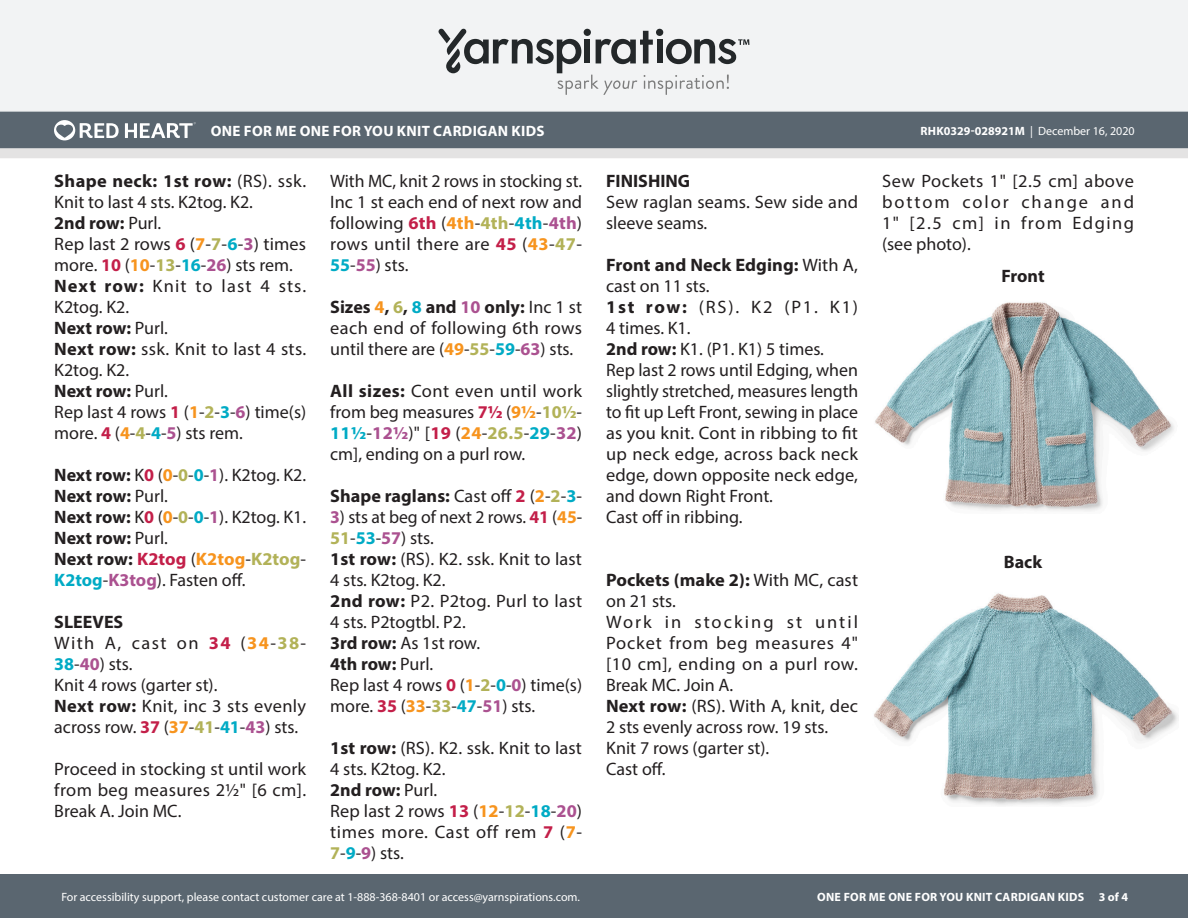
<style>
.page{position:relative;width:1188px;height:918px;background:#fff}
.page>*{position:absolute;margin:0;border:0;box-sizing:border-box;transform-origin:0 0}
.Body_-__Color_coded{font:18px/21px "Myriad Pro";color:#231f20}
.Body_-__Color_coded-2{font:700 18px/21px "Myriad Pro";color:#231f20}
.Body_-__Color_coded-3{font:18px/21px "Myriad Pro";letter-spacing:.02em;color:#231f20}
.Body_-__Color_coded-4{font:18px/21px "Myriad Pro";letter-spacing:.06em;color:#231f20}
.Body_-__Color_coded-5{font:18px/21px "Myriad Pro";letter-spacing:.08em;color:#231f20}
.Body_-__With_auto_st{font:18px/21px "Myriad Pro";color:#231f20}
.Diagram___Schematic{font:700 18px "Myriad Pro";color:#231f20}
.t1{font:700 15px "Myriad Pro";letter-spacing:.02em;color:#fff}
.t2{font:12px "Myriad Pro";color:#fff}
.t3{font:700 12px "Myriad Pro";letter-spacing:.02em;color:#fff}
.s1{font-weight:700}
.s2{font-weight:400}
.s3{font-weight:700;color:#c31f49}
.s4{font-weight:700;color:#f7941e}
.s5{font-weight:700;color:#b2b258}
.s6{font-weight:700;color:#00abc5}
.s7{font-weight:700;color:#ab5190}
.s8{color:#c31f49}
.s9{color:#f7941e}
.s10{color:#b2b258}
.s11{color:#00abc5}
</style>
<div class="page">
<div style="left:0;top:875px;width:1188px;height:43px;background:#5a6670"></div>
<div style="left:0;top:111px;width:1188px;height:38px;background:#5a6670"></div>
<svg style="left:0;top:148px;width:1188px;height:10px;background:#e1e0e0"></svg>
<div style="left:0;top:0;width:1188px;height:112px;background:#f2f3f4"></div>
<svg style="left:438px;top:29px;width:311px;height:66px"></svg>
<svg style="left:54px;top:120px;width:65px;height:20px"></svg>
<svg style="left:125px;top:122px;width:71px;height:16px"></svg>
<img style="left:875px;top:302px;width:299px;height:209px">
<img style="left:874px;top:593px;width:304px;height:213px">
<p class="t1" style="left:211px;top:121px;width:335px">ONE FOR ME ONE FOR YOU KNIT CARDIGAN KIDS</p>
<p class="t2" style="left:921px;top:124px;width:216px"><span class="s1">RHK0329-028921M</span> | December 16, 2020</p>
<p class="Body_-__Color_coded" style="left:54px;top:170px;width:253px"><span class="s1">Shape neck: 1st row:</span> (RS). ssk.<br>Knit to last 4 sts. K2tog. K2.</p>
<p class="Body_-__Color_coded-2" style="left:54px;top:212px;width:109px">2nd row: <span class="s2">Purl.</span></p>
<p class="Body_-__Color_coded" style="left:54px;top:233px;width:253px">Rep last 2 rows <span class="s3">6</span> (<span class="s4">7</span>-<span class="s5">7</span>-<span class="s6">6</span>-<span class="s7">3</span>) times more. <span class="s3">10</span> (<span class="s4">10</span>-<span class="s5">13</span>-<span class="s6">16</span>-<span class="s7">26</span>) sts rem.</p>
<p class="Body_-__Color_coded-4" style="left:54px;top:275px;width:253px"><span class="s1">Next row:</span> Knit to last 4 sts.<br>K2tog. K2.</p>
<p class="Body_-__Color_coded-2" style="left:54px;top:317px;width:115px">Next row: <span class="s2">Purl.</span></p>
<p class="Body_-__Color_coded" style="left:54px;top:338px;width:253px"><span class="s1">Next row:</span> ssk. Knit to last 4 sts.<br>K2tog. K2.</p>
<p class="Body_-__Color_coded-2" style="left:54px;top:380px;width:115px">Next row: <span class="s2">Purl.</span></p>
<p class="Body_-__Color_coded" style="left:54px;top:401px;width:253px">Rep last 4 rows <span class="s3">1</span> (<span class="s4">1</span>-<span class="s5">2</span>-<span class="s6">3</span>-<span class="s7">6</span>) time(s) more. <span class="s3">4</span> (<span class="s4">4</span>-<span class="s5">4</span>-<span class="s6">4</span>-<span class="s7">5</span>) sts rem.</p>
<p class="Body_-__Color_coded" style="left:54px;top:464px;width:253px"><span class="s1">Next row:</span> K<span class="s3">0</span> (<span class="s4">0</span>-<span class="s5">0</span>-<span class="s6">0</span>-<span class="s7">1</span>). K2tog. K2.</p>
<p class="Body_-__Color_coded-2" style="left:54px;top:485px;width:115px">Next row: <span class="s2">Purl.</span></p>
<p class="Body_-__Color_coded" style="left:54px;top:506px;width:253px"><span class="s1">Next row:</span> K<span class="s3">0</span> (<span class="s4">0</span>-<span class="s5">0</span>-<span class="s6">0</span>-<span class="s7">1</span>). K2tog. K1.</p>
<p class="Body_-__Color_coded-2" style="left:54px;top:527px;width:115px">Next row: <span class="s2">Purl.</span></p>
<p class="Body_-__Color_coded" style="left:54px;top:548px;width:253px"><span class="s1">Next row:</span> <span class="s3">K2tog</span> (<span class="s4">K2tog</span>-<span class="s5">K2tog</span>-<br><span class="s6">K2tog</span>-<span class="s7">K3tog</span>). Fasten off.</p>
<p class="Body_-__Color_coded-2" style="left:54px;top:611px;width:71px">SLEEVES</p>
<p class="Body_-__Color_coded-5" style="left:54px;top:632px;width:253px">With A, cast on <span class="s3">34</span> (<span class="s4">34</span>-<span class="s5">38</span>-<br><span class="s6">38</span>-<span class="s7">40</span>) sts.</p>
<p class="Body_-__Color_coded" style="left:54px;top:674px;width:165px">Knit 4 rows (garter st).</p>
<p class="Body_-__Color_coded-3" style="left:54px;top:695px;width:253px"><span class="s1">Next row:</span> Knit, inc 3 sts evenly across row. <span class="s3">37</span> (<span class="s4">37</span>-<span class="s5">41</span>-<span class="s6">41</span>-<span class="s7">43</span>) sts.</p>
<p class="Body_-__Color_coded" style="left:54px;top:758px;width:253px;text-align:justify">Proceed in stocking st until work from beg measures 2½" [6 cm].<br>Break A. Join MC.</p>
<p class="Body_-__Color_coded" style="left:330px;top:170px;width:254px">With MC, knit 2 rows in stocking st.</p>
<p class="Body_-__Color_coded" style="left:330px;top:191px;width:253px;text-align:justify">Inc 1 st each end of next row and following <span class="s3">6th</span> (<span class="s4">4th</span>-<span class="s5">4th</span>-<span class="s6">4th</span>-<span class="s7">4th</span>) rows until there are <span class="s3">45</span> (<span class="s4">43</span>-<span class="s5">47</span>- <span class="s6">55</span>-<span class="s7">55</span>) sts.</p>
<p class="Body_-__Color_coded" style="left:330px;top:296px;width:253px;text-align:justify"><span class="s1">Sizes</span> <span class="s4">4</span><span class="s1">,</span> <span class="s5">6</span><span class="s1">,</span> <span class="s6">8</span> <span class="s1">and</span> <span class="s7">10</span> <span class="s1">only:</span> Inc 1 st each end of following 6th rows until there are (<span class="s4">49</span>-<span class="s5">55</span>-<span class="s6">59</span>-<span class="s7">63</span>) sts.</p>
<p class="Body_-__Color_coded" style="left:330px;top:380px;width:254px;text-align:justify"><span class="s1">All sizes:</span> Cont even until work from beg measures <span class="s3">7½</span> (<span class="s4">9½</span>-<span class="s5">10½</span>- <span class="s6">11½</span>-<span class="s7">12½</span>)" [<span class="s3">19</span> (<span class="s4">24</span>-<span class="s5">26.5</span>-<span class="s6">29</span>-<span class="s7">32</span>) cm], ending on a purl row.</p>
<p class="Body_-__Color_coded-2" style="left:330px;top:485px;width:253px">Shape raglans: <span class="s2">Cast off</span> <span class="s8">2</span> <span class="s2">(</span><span class="s9">2</span><span class="s2">-</span><span class="s10">2</span><span class="s2">-</span><span class="s11">3</span><span class="s2">-</span></p>
<p class="Body_-__Color_coded" style="left:330px;top:506px;width:253px"><span class="s7">3</span>) sts at beg of next 2 rows. <span class="s3">41</span> (<span class="s4">45</span>-<br><span class="s5">51</span>-<span class="s6">53</span>-<span class="s7">57</span>) sts.</p>
<p class="Body_-__Color_coded" style="left:330px;top:548px;width:253px"><span class="s1">1st row:</span> (RS). K2. ssk. Knit to last<br>4 sts. K2tog. K2.</p>
<p class="Body_-__Color_coded" style="left:330px;top:590px;width:253px"><span class="s1">2nd row:</span> P2. P2tog. Purl to last<br>4 sts. P2togtbl. P2.</p>
<p class="Body_-__Color_coded" style="left:330px;top:632px;width:151px"><span class="s1">3rd row:</span> As 1st row.</p>
<p class="Body_-__Color_coded-2" style="left:330px;top:653px;width:104px">4th row: <span class="s2">Purl.</span></p>
<p class="Body_-__Color_coded" style="left:330px;top:674px;width:253px">Rep last 4 rows <span class="s3">0</span> (<span class="s4">1</span>-<span class="s5">2</span>-<span class="s6">0</span>-<span class="s7">0</span>) time(s) more. <span class="s3">35</span> (<span class="s4">33</span>-<span class="s5">33</span>-<span class="s6">47</span>-<span class="s7">51</span>) sts.</p>
<p class="Body_-__Color_coded" style="left:330px;top:737px;width:253px"><span class="s1">1st row:</span> (RS). K2. ssk. Knit to last<br>4 sts. K2tog. K2.</p>
<p class="Body_-__Color_coded-2" style="left:330px;top:779px;width:109px">2nd row: <span class="s2">Purl.</span></p>
<p class="Body_-__Color_coded" style="left:330px;top:800px;width:253px;text-align:justify">Rep last 2 rows <span class="s3">13</span> (<span class="s4">12</span>-<span class="s5">12</span>-<span class="s6">18</span>-<span class="s7">20</span>) times more. Cast off rem <span class="s3">7</span> (<span class="s4">7</span>- <span class="s5">7</span>-<span class="s6">9</span>-<span class="s7">9</span>) sts.</p>
<p class="Body_-__Color_coded-2" style="left:606px;top:170px;width:86px">FINISHING</p>
<p class="Body_-__Color_coded" style="left:606px;top:191px;width:253px">Sew raglan seams. Sew side and sleeve seams.</p>
<p class="Body_-__Color_coded-2" style="left:606px;top:254px;width:253px">Front and Neck Edging: <span class="s2">With A, cast on 11 sts.</span></p>
<p class="Body_-__With_auto_st" style="left:606px;top:296px;width:253px"><span class="s1">1st row:</span> (RS). K2 (P1. K1)<br>4 times. K1.</p>
<p class="Body_-__Color_coded" style="left:606px;top:338px;width:219px"><span class="s1">2nd row:</span> K1. (P1. K1) 5 times.</p>
<p class="Body_-__Color_coded" style="left:606px;top:359px;width:254px;text-align:justify">Rep last 2 rows until Edging, when slightly stretched, measures length to fit up Left Front, sewing in place as you knit. Cont in ribbing to fit up neck edge, across back neck edge, down opposite neck edge, and down Right Front.</p>
<p class="Body_-__Color_coded" style="left:606px;top:506px;width:138px">Cast off in ribbing.</p>
<p class="Body_-__Color_coded" style="left:606px;top:569px;width:253px"><span class="s1">Pockets (make 2):</span> With MC, cast on 21 sts.</p>
<p class="Body_-__Color_coded" style="left:606px;top:611px;width:253px;text-align:justify">Work in stocking st until Pocket from beg measures 4" [10 cm], ending on a purl row.<br>Break MC. Join A.</p>
<p class="Body_-__Color_coded" style="left:606px;top:695px;width:253px"><span class="s1">Next row:</span> (RS). With A, knit, dec<br>2 sts evenly across row. 19 sts.</p>
<p class="Body_-__Color_coded" style="left:606px;top:737px;width:165px">Knit 7 rows (garter st).</p>
<p class="Body_-__Color_coded" style="left:606px;top:758px;width:61px">Cast off.</p>
<p class="Body_-__Color_coded" style="left:882px;top:170px;width:253px;text-align:justify">Sew Pockets 1" [2.5 cm] above bottom color change and 1" [2.5 cm] in from Edging (see photo).</p>
<p class="Diagram___Schematic" style="left:1001px;top:264px;width:45px">Front</p>
<p class="Diagram___Schematic" style="left:1004px;top:550px;width:40px">Back</p>
<p class="t2" style="left:61px;top:889px;width:520px">For accessibility support, please contact customer care at 1-888-368-8401 or access@yarnspirations.com.</p>
<p class="t3" style="left:817px;top:889px;width:312px">ONE FOR ME ONE FOR YOU KNIT CARDIGAN KIDS 3 of 4</p>
</div>
